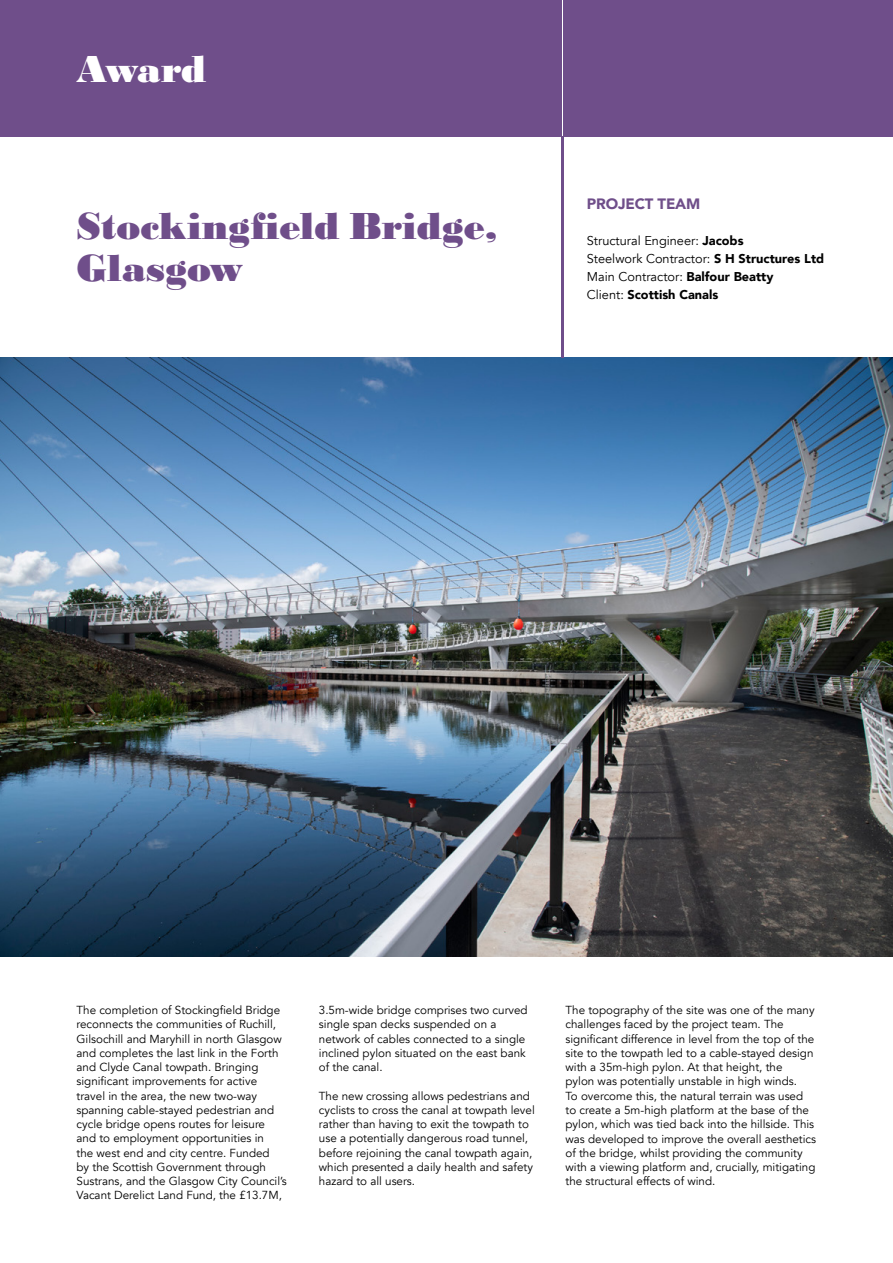
<style>
.page{position:relative;width:893px;height:1263px;background:#fff}
.page>*{position:absolute;margin:0;border:0;box-sizing:border-box;transform-origin:0 0}
.t1{font:700 expanded 39px/42px "Bodoni URW";color:#6f4e8a}
.t2{font:700 expanded 39px "Bodoni URW";letter-spacing:-.015em;color:#fff}
.t3{font:900 15px "Avenir";letter-spacing:-.01em;color:#6f4e8a}
.t4{font:12.75px/18px "Avenir";color:#000}
.t5{font:11.7px/14.2px "Avenir";color:#000}
.s1{font-weight:900}
</style>
<div class="page">
<div style="left:0;top:0;width:561px;height:136px;background:#6f4e8a"></div>
<div style="left:563px;top:0;width:330px;height:136px;background:#6f4e8a"></div>
<img style="left:0;top:357px;width:893px;height:600px">
<hr style="left:561px;top:136px;width:2px;height:221px;background:#6f4e8a">
<h1 class="t2" style="left:77px;top:46px;width:131px">Award</h1>
<h1 class="t1" style="left:77px;top:206px;width:422px">Stockingfield Bridge,<br>Glasgow</h1>
<p class="t3" style="left:587px;top:191px;width:115px">PROJECT TEAM</p>
<p class="t4" style="left:587px;top:232px;width:239px">Structural Engineer: <span class="s1">Jacobs<br></span>Steelwork Contractor: <span class="s1">S H Structures Ltd<br></span>Main Contractor: <span class="s1">Balfour Beatty<br></span>Client: <span class="s1">Scottish Canals</span></p>
<p class="t5" style="left:77px;top:1003px;width:212px">The completion of Stockingfield Bridge reconnects the communities of Ruchill, Gilsochill and Maryhill in north Glasgow and completes the last link in the Forth and Clyde Canal towpath. Bringing significant improvements for active travel in the area, the new two-way spanning cable-stayed pedestrian and cycle bridge opens routes for leisure and to employment opportunities in<br>the west end and city centre. Funded<br>by the Scottish Government through Sustrans, and the Glasgow City Council’s Vacant Derelict Land Fund, the £13.7M,</p>
<p class="t5" style="left:319px;top:1003px;width:210px">3.5m-wide bridge comprises two curved single span decks suspended on a network of cables connected to a single inclined pylon situated on the east bank of the canal.</p>
<p class="t5" style="left:319px;top:1089px;width:217px">The new crossing allows pedestrians and cyclists to cross the canal at towpath level rather than having to exit the towpath to use a potentially dangerous road tunnel, before rejoining the canal towpath again, which presented a daily health and safety hazard to all users.</p>
<p class="t5" style="left:566px;top:1003px;width:252px">The topography of the site was one of the many challenges faced by the project team. The significant difference in level from the top of the site to the towpath led to a cable-stayed design with a 35m-high pylon. At that height, the<br>pylon was potentially unstable in high winds.<br>To overcome this, the natural terrain was used to create a 5m-high platform at the base of the pylon, which was tied back into the hillside. This was developed to improve the overall aesthetics of the bridge, whilst providing the community with a viewing platform and, crucially, mitigating the structural effects of wind.</p>
</div>
